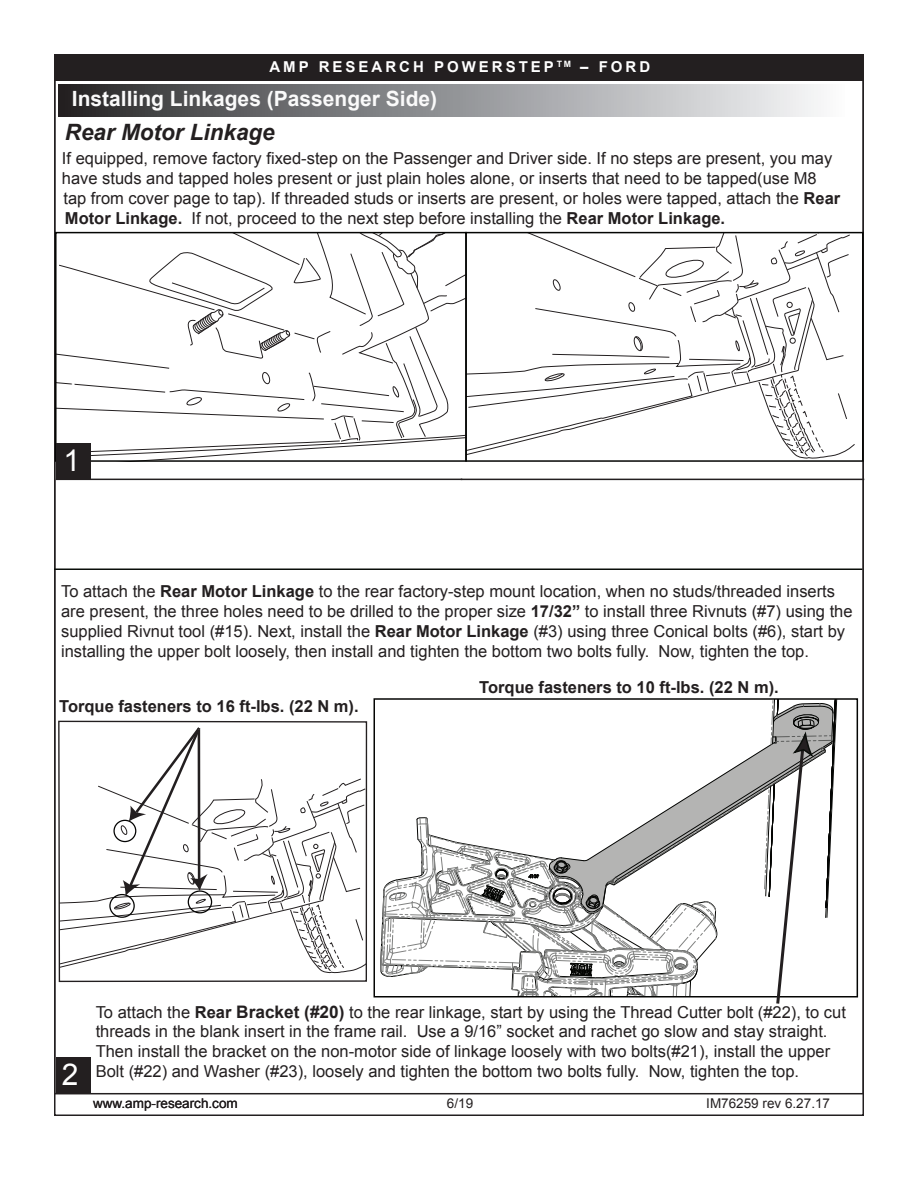
<style>
.page{position:relative;width:918px;height:1188px;background:#fff}
.page>*{position:absolute;margin:0;border:0;box-sizing:border-box;transform-origin:0 0}
.t1{font:30px "Arial";color:#fff}
.t2{font:italic 700 22.5px "Arial";color:#231f20}
.t3{font:700 21px "Arial";color:#fafafa}
.t4{font:16.5px/19.8px "Arial";color:#231f20}
.t5{font:700 16.5px "Arial";color:#231f20}
.t6{font:700 15px "Arial";letter-spacing:.2em;color:#fff}
.t7{font:13.5px "Arial";color:#231f20}
.s1{font-weight:700}
.s2{font-weight:700;font-size:17.25px}
</style>
<div class="page">
<div style="left:54px;top:55px;width:809px;height:26px;background:#231f20"></div>
<svg style="left:58px;top:720px;width:310px;height:263px"></svg>
<svg style="left:380px;top:699px;width:462px;height:305px"></svg>
<div style="left:59px;top:84px;width:785px;height:33px;background:linear-gradient(to right,#2a2a2c,#fafcfe)"></div>
<svg style="left:58px;top:233px;width:805px;height:228px"></svg>
<div style="left:55px;top:232px;width:412px;height:230px;border:2px solid #040503"></div>
<hr style="left:56px;top:479px;width:406px;height:1px;background:#231f20">
<hr style="left:461px;top:479px;width:403px;height:1px;background:#231f20">
<div style="left:56px;top:1057px;width:34px;height:36px;background:#231f20"></div>
<div style="left:56px;top:443px;width:35px;height:36px;background:#231f20"></div>
<hr style="left:54px;top:568px;width:808px;height:2px;background:#0a0e0a">
<p class="t6" style="left:269px;top:57px;width:382px">AMP RESEARCH POWERSTEP <sup>TM</sup> – FORD</p>
<p class="t3" style="left:72px;top:84px;width:367px">Installing Linkages (Passenger Side)</p>
<h2 class="t2" style="left:65px;top:117px;width:212px">Rear Motor Linkage</h2>
<p class="t4" style="left:62px;top:149px;width:780px">If equipped, remove factory fixed-step on the Passenger and Driver side. If no steps are present, you may have studs and tapped holes present or just plain holes alone, or inserts that need to be tapped(use M8 tap from cover page to tap). If threaded studs or inserts are present, or holes were tapped, attach the <span class="s1">Rear Motor Linkage.</span> If not, proceed to the next step before installing the <span class="s1">Rear Motor Linkage.</span></p>
<h1 class="t1" style="left:63px;top:358px;width:9px">1</h1>
<h1 class="t1" style="left:63px;top:441px;width:9px">1</h1>
<p class="t4" style="left:61px;top:582px;width:793px">To attach the <span class="s1">Rear Motor Linkage</span> to the rear factory-step mount location, when no studs/threaded inserts are present, the three holes need to be drilled to the proper size <span class="s1">17/32”</span> to install three Rivnuts (#7) using the supplied Rivnut tool (#1 5). Next, install the <span class="s1">Rear Motor Linkage</span> (#3) using three Conical bolts (#6), start by installing the upper bolt loosely, then install and tighten the bottom two bolts fully. Now, tighten the top.</p>
<p class="t5" style="left:59px;top:695px;width:301px">Torque fasteners to 16 ft-lbs. (22 N m).</p>
<p class="t5" style="left:479px;top:676px;width:301px">Torque fasteners to 10 ft-lbs. (22 N m).</p>
<h1 class="t1" style="left:62px;top:1054px;width:18px">2</h1>
<p class="t4" style="left:96px;top:1002px;width:752px">To attach the <span class="s1">Rear</span> <span class="s2">Bracket (#20)</span> to the rear linkage, start by using the Thread Cutter bolt (#22), to cut threads in the blank insert in the frame rail. Use a 9/1 6” socket and rachet go slow and stay straight.<br>Then install the bracket on the non-motor side of linkage loosely with two bolts(#21 ), install the upper Bolt (#22) and Washer (#23), loosely and tighten the bottom two bolts fully. Now, tighten the top.</p>
<p class="t7" style="left:93px;top:1094px;width:146px">www.amp-research.com</p>
<p class="t7" style="left:455px;top:1095px;width:20px">/19</p>
<p class="t7" style="left:706px;top:1095px;width:125px">IM76259 rev 6.27.1 7</p>
</div>
